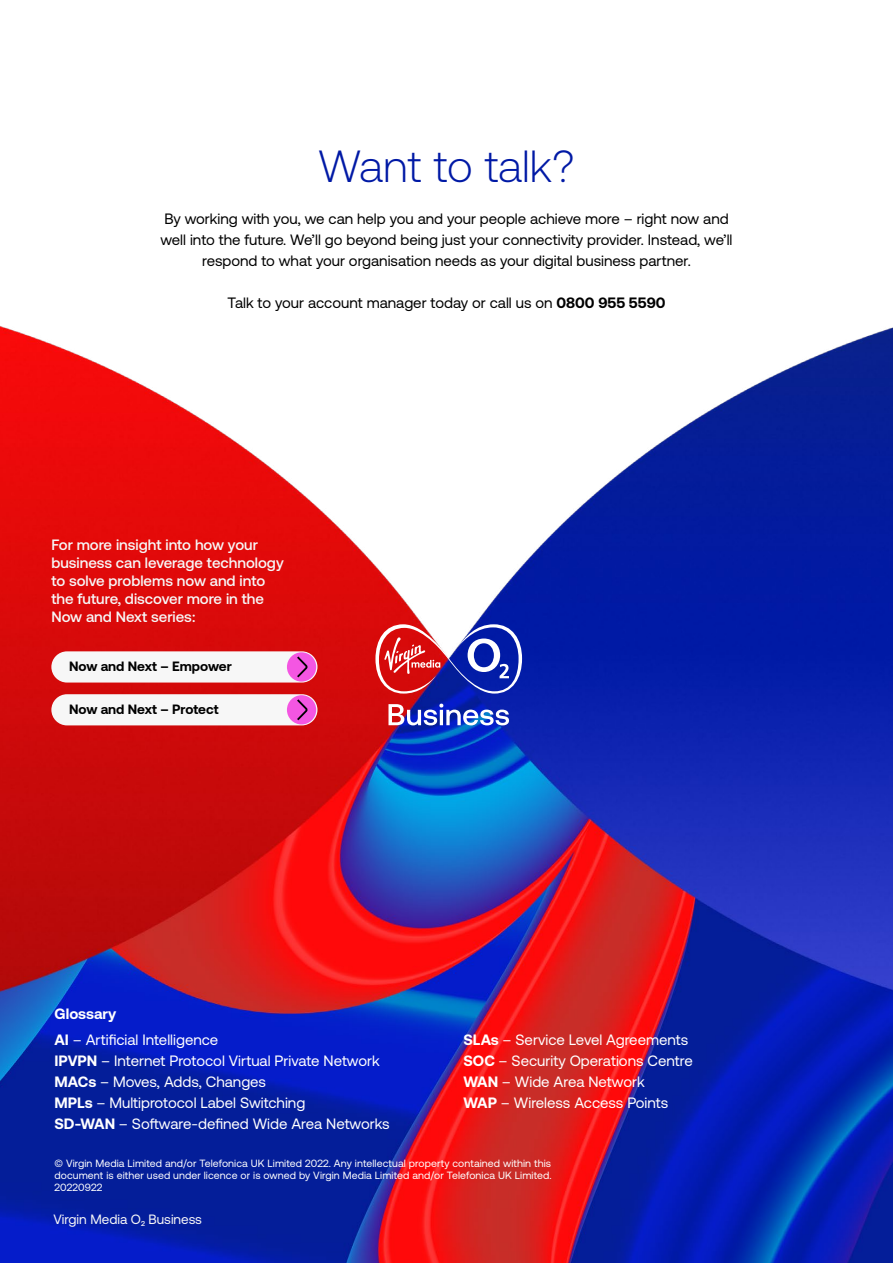
<style>
.page{position:relative;width:893px;height:1263px;background:#fff}
.page>*{position:absolute;margin:0;border:0;box-sizing:border-box;transform-origin:0 0}
.Heading_02{font:300 45px "Aeonik Pro";color:#0019a5}
.t1{font:15px "Aeonik Pro";color:#fff}
.t2{font:15px/21px "Aeonik Pro";color:#000;text-align:center}
.t3{font:500 15px/18px "Aeonik Pro";color:#f7f7f7}
.t4{font:700 15px "Aeonik Pro";color:#fff}
.t5{font:700 13.5px "Aeonik Pro";color:#000}
.t6{font:13.5px "Aeonik Pro";color:#f7f7f7}
.Source{font:10.5px/12px "Aeonik Pro";letter-spacing:.01em;color:#fff}
.s1{font-weight:700}
</style>
<div class="page">
<img style="left:0;top:326px;width:893px;height:937px">
<svg style="left:388px;top:704px;width:121px;height:21px"></svg>
<svg style="left:375px;top:624px;width:147px;height:69px"></svg>
<div style="left:51px;top:651px;width:266px;height:31px;background:#f7f7f7;border-radius:16px"></div>
<div style="left:287px;top:652px;width:29px;height:30px;background:#f456e2;border-radius:50%"></div>
<svg style="left:297px;top:654px;width:12px;height:24px"></svg>
<div style="left:51px;top:694px;width:266px;height:31px;background:#f7f7f7;border-radius:16px"></div>
<div style="left:287px;top:695px;width:29px;height:29px;background:#f456e2;border-radius:50%"></div>
<svg style="left:297px;top:699px;width:11px;height:22px"></svg>
<p class="Heading_02" style="left:318px;top:142px;width:258px">Want to talk?</p>
<p class="t2" style="left:160px;top:209px;width:574px">By working with you, we can help you and your people achieve more – right now and well into the future. We’ll go beyond being just your connectivity provider. Instead, we’ll respond to what your organisation needs as your digital business partner.</p>
<p class="t2" style="left:227px;top:293px;width:440px">Talk to your account manager today or call us on <span class="s1">0800 955 5590</span></p>
<p class="t3" style="left:51px;top:536px;width:234px">For more insight into how your business can leverage technology to solve problems now and into the future, discover more in the<br>Now and Next series:</p>
<p class="t5" style="left:69px;top:658px;width:164px">Now and Next – Empower</p>
<p class="t5" style="left:69px;top:701px;width:151px">Now and Next – Protect</p>
<p class="t4" style="left:55px;top:1005px;width:63px">Glossary</p>
<p class="t1" style="left:55px;top:1031px;width:165px"><span class="s1">AI</span> – Artificial Intelligence</p>
<p class="t1" style="left:55px;top:1052px;width:327px"><span class="s1">IPVPN</span> – Internet Protocol Virtual Private Network</p>
<p class="t1" style="left:55px;top:1073px;width:213px"><span class="s1">MACs</span> – Moves, Adds, Changes</p>
<p class="t1" style="left:55px;top:1094px;width:252px"><span class="s1">MPLs</span> – Multiprotocol Label Switching</p>
<p class="t1" style="left:55px;top:1115px;width:337px"><span class="s1">SD-WAN</span> – Software-defined Wide Area Networks</p>
<p class="t1" style="left:464px;top:1031px;width:226px"><span class="s1">SLAs</span> – Service Level Agreements</p>
<p class="t1" style="left:464px;top:1052px;width:231px"><span class="s1">SOC</span> – Security Operations Centre</p>
<p class="t1" style="left:464px;top:1073px;width:183px"><span class="s1">WAN</span> – Wide Area Network</p>
<p class="t1" style="left:464px;top:1094px;width:206px"><span class="s1">WAP</span> – Wireless Access Points</p>
<p class="Source" style="left:55px;top:1158px;width:499px">© Virgin Media Limited and/or Telefonica UK Limited 2022. Any intellectual property contained within this document is either used under licence or is owned by Virgin Media Limited and/or Telefonica UK Limited.</p>
<p class="Source" style="left:55px;top:1182px;width:49px">20220922</p>
<p class="t6" style="left:53px;top:1212px;width:150px">Virgin Media O<sub>2</sub> Business</p>
</div>
